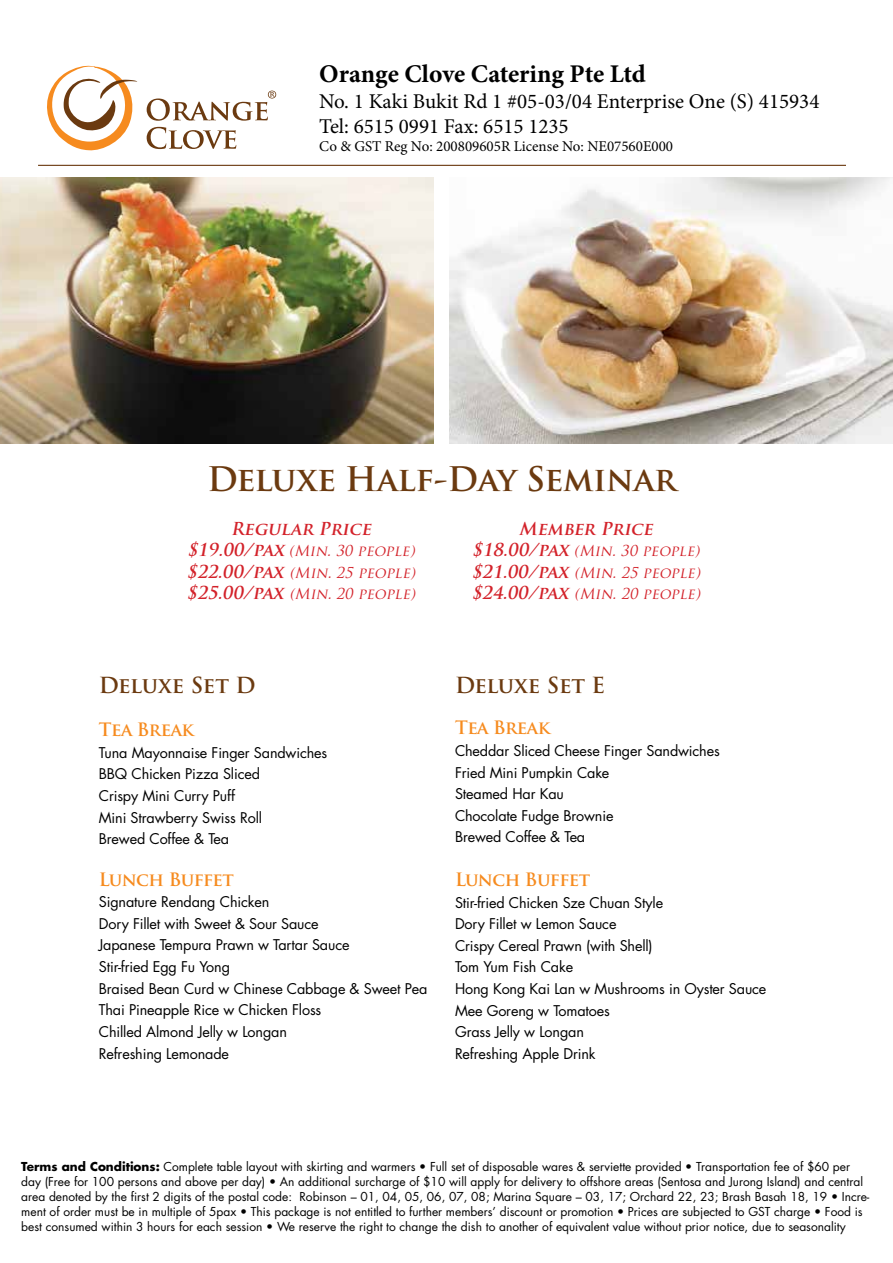
<style>
.page{position:relative;width:893px;height:1263px;background:#fff}
.page>*{position:absolute;margin:0;border:0;box-sizing:border-box;transform-origin:0 0}
.t1{font:700 33px "Trajan Pro";letter-spacing:-.01em;color:#6b3a10}
.t2{font:700 25.5px "Minion Pro";letter-spacing:-.005em;color:#000}
.t3{font:700 21.6px "Trajan Pro";letter-spacing:-.02em;color:#6b3a10}
.t4{font:21px/25.2px "Minion Pro";color:#000}
.t5{font:700 18px "Trajan Pro";letter-spacing:-.045em;color:#f68b1f}
.t6{font:700 18px "Trajan Pro";letter-spacing:-.025em;color:#f68b1f}
.t7{font:italic 700 17.4px "Trajan Pro";color:#d3222a}
.t8{font:15px "Minion Pro";color:#000}
.t9{font:italic 14.7px/21.6px "Trajan Pro";color:#d3222a;text-align:justify}
.t10{font:14.4px/21.6px "Futura";letter-spacing:-.01em;color:#000}
.t11{font:12px/15px "Futura";color:#000}
.s1{font-weight:700;font-size:17.4px}
.s2{font-weight:700}
</style>
<div class="page">
<svg style="left:147px;top:127px;width:89px;height:22px"></svg>
<svg style="left:147px;top:91px;width:129px;height:30px"></svg>
<svg style="left:47px;top:65px;width:91px;height:86px"></svg>
<hr style="left:38px;top:165px;width:808px;height:1px;background:#6b3a10">
<img style="left:0;top:178px;width:434px;height:266px">
<img style="left:449px;top:178px;width:444px;height:266px">
<h2 class="t2" style="left:319px;top:56px;width:328px">Orange Clove Catering Pte Ltd</h2>
<h3 class="t4" style="left:319px;top:88px;width:502px">No. 1 Kaki Bukit Rd 1 #05-03/04 Enterprise One (S) 415934<br>Tel: 6515 0991 Fax: 6515 1235</h3>
<p class="t8" style="left:319px;top:136px;width:356px">Co &amp; GST Reg No: 200809605R License No: NE07560E000</p>
<h1 class="t1" style="left:207px;top:459px;width:471px">Deluxe Half-Day Seminar</h1>
<h3 class="t7" style="left:231px;top:517px;width:146px">Regular Price</h3>
<p class="t9" style="left:187px;top:540px;width:234px"><span class="s1">$19.00/pax</span> (Min. 30 people) <span class="s1">$22.00/pax</span> (Min. 25 people) <span class="s1">$25.00/pax</span> (Min. 20 people)</p>
<h3 class="t7" style="left:519px;top:517px;width:139px">Member Price</h3>
<p class="t9" style="left:471px;top:540px;width:234px"><span class="s1">$18.00/pax</span> (Min. 30 people) <span class="s1">$21.00/pax</span> (Min. 25 people) <span class="s1">$24.00/pax</span> (Min. 20 people)</p>
<h3 class="t3" style="left:99px;top:672px;width:158px">Deluxe Set D</h3>
<h3 class="t6" style="left:99px;top:718px;width:97px">Tea Break</h3>
<p class="t10" style="left:99px;top:742px;width:230px">Tuna Mayonnaise Finger Sandwiches<br>BBQ Chicken Pizza Sliced<br>Crispy Mini Curry Puff<br>Mini Strawberry Swiss Roll<br>Brewed Coffee &amp; Tea</p>
<h3 class="t5" style="left:99px;top:868px;width:137px">Lunch Buffet</h3>
<p class="t10" style="left:99px;top:891px;width:330px">Signature Rendang Chicken<br>Dory Fillet with Sweet &amp; Sour Sauce<br>Japanese Tempura Prawn w Tartar Sauce<br>Stir-fried Egg Fu Yong<br>Braised Bean Curd w Chinese Cabbage &amp; Sweet Pea<br>Thai Pineapple Rice w Chicken Floss<br>Chilled Almond Jelly w Longan<br>Refreshing Lemonade</p>
<h3 class="t3" style="left:455px;top:672px;width:152px">Deluxe Set E</h3>
<h3 class="t6" style="left:455px;top:717px;width:97px">Tea Break</h3>
<p class="t10" style="left:455px;top:740px;width:266px">Cheddar Sliced Cheese Finger Sandwiches<br>Fried Mini Pumpkin Cake<br>Steamed Har Kau<br>Chocolate Fudge Brownie<br>Brewed Coffee &amp; Tea</p>
<h3 class="t5" style="left:455px;top:868px;width:137px">Lunch Buffet</h3>
<p class="t10" style="left:455px;top:892px;width:313px">Stir-fried Chicken Sze Chuan Style<br>Dory Fillet w Lemon Sauce<br>Crispy Cereal Prawn (with Shell)<br>Tom Yum Fish Cake<br>Hong Kong Kai Lan w Mushrooms in Oyster Sauce<br>Mee Goreng w Tomatoes<br>Grass Jelly w Longan<br>Refreshing Apple Drink</p>
<p class="t11" style="left:21px;top:1159px;width:850px"><span class="s2">Terms and Conditions:</span> Complete table layout with skirting and warmers • Full set of disposable wares &amp; serviette provided • Transportation fee of $60 per day (Free for 100 persons and above per day) • An additional surcharge of $10 will apply for delivery to offshore areas (Sentosa and Jurong Island) and central area denoted by the first 2 digits of the postal code: Robinson – 01, 04, 05, 06, 07, 08; Marina Square – 03, 17; Orchard 22, 23; Brash Basah 18, 19 • Incre&shy;ment of order must be in multiple of 5pax • This package is not entitled to further members’ discount or promotion • Prices are subjected to GST charge • Food is best consumed within 3 hours for each session • We reserve the right to change the dish to another of equivalent value without prior notice, due to seasonality</p>
</div>
